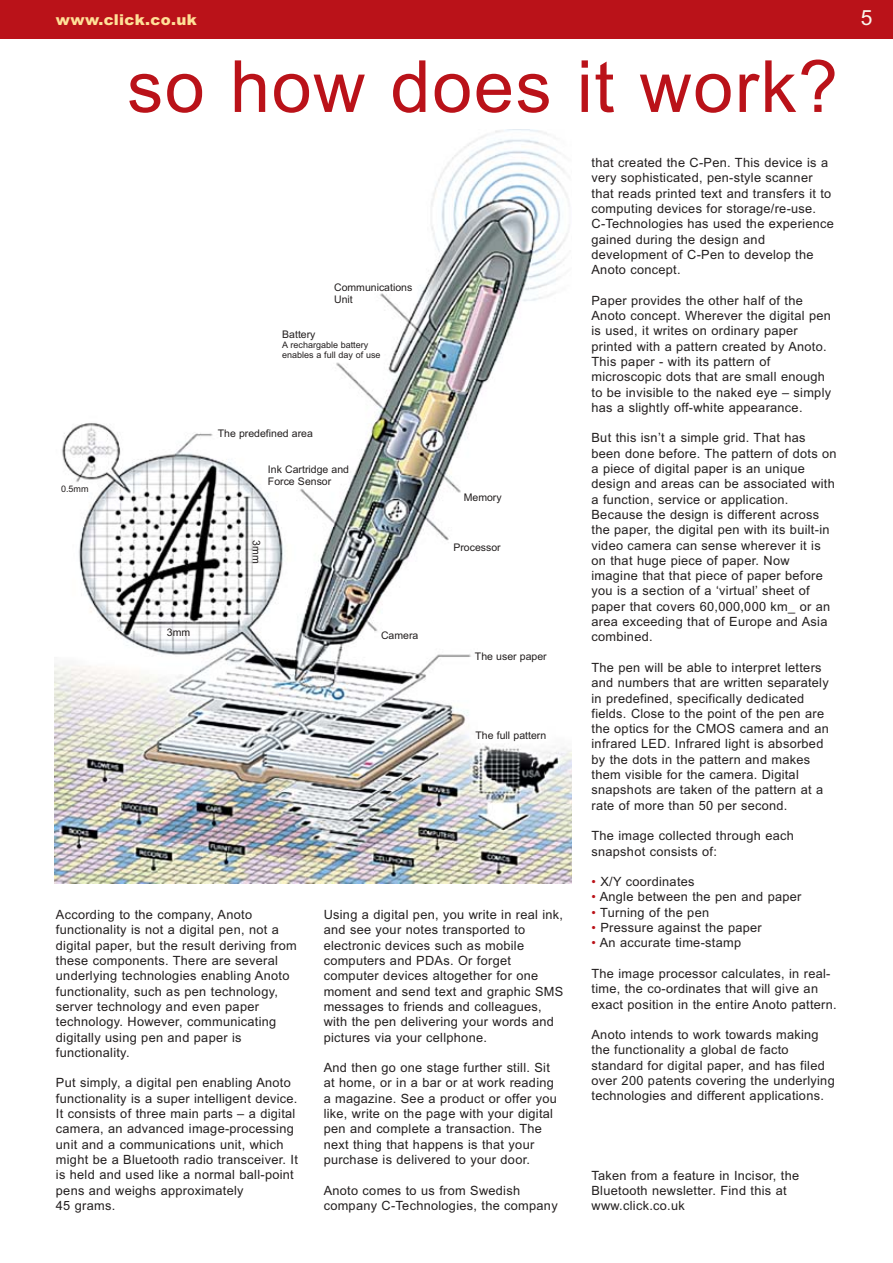
<style>
.page{position:relative;width:893px;height:1263px;background:#fff}
.page>*{position:absolute;margin:0;border:0;box-sizing:border-box;transform-origin:0 0}
.t1{font:72px "Arial";letter-spacing:.02em;color:#ba1219}
.t2{font:21px "Arial";color:#f9f7ed}
.t3{font:900 15px "Arial";letter-spacing:.025em;color:#ffe097}
.t4{font:12.75px/15.3px "Arial";letter-spacing:.02em;color:#231f1f}
.t5{font:10.5px/12px "Arial";color:#231f1f}
.t6{font:9px/9.8px "Arial";color:#231f1f}
.s1{color:#ba1219}
</style>
<div class="page">
<img style="left:55px;top:130px;width:517px;height:753px">
<div style="left:0;top:0;width:892px;height:38px;background:#ba1219"></div>
<p class="t3" style="left:56px;top:15px;width:142px">www.click.co.uk</p>
<h1 class="t1" style="left:127px;top:60px;width:712px">so how does it work?</h1>
<p class="t5" style="left:334px;top:282px;width:80px">Communications<br>Unit</p>
<p class="t5" style="left:282px;top:330px;width:35px">Battery</p>
<p class="t6" style="left:282px;top:341px;width:100px">A rechargable battery enables a full day of use</p>
<p class="t6" style="left:61px;top:484px;width:29px">0.5mm</p>
<p class="t5" style="left:167px;top:627px;width:25px">3mm</p>
<p class="t5" style="left:218px;top:428px;width:97px">The predefined area</p>
<p class="t5" style="left:268px;top:465px;width:83px">Ink Cartridge and<br>Force Sensor</p>
<p class="t5" style="left:261px;top:540px;width:25px;rotate:90deg">3mm</p>
<p class="t5" style="left:381px;top:631px;width:39px">Camera</p>
<p class="t5" style="left:464px;top:493px;width:39px">Memory</p>
<p class="t5" style="left:453px;top:542px;width:49px">Processor</p>
<p class="t5" style="left:475px;top:652px;width:73px">The user paper</p>
<p class="t5" style="left:475px;top:730px;width:72px">The full pattern</p>
<p class="t4" style="left:56px;top:908px;width:242px">According to the company, Anoto functionality is not a digital pen, not a digital paper, but the result deriving from these components. There are several underlying technologies enabling Anoto functionality, such as pen technology, server technology and even paper technology. However, communicating digitally using pen and paper is functionality.</p>
<p class="t4" style="left:56px;top:1077px;width:243px">Put simply, a digital pen enabling Anoto functionality is a super intelligent device.<br>It consists of three main parts – a digital camera, an advanced image-processing unit and a communications unit, which might be a Bluetooth radio transceiver. It is held and used like a normal ball-point pens and weighs approximately<br>45 grams.</p>
<p class="t4" style="left:324px;top:908px;width:241px">Using a digital pen, you write in real ink, and see your notes transported to electronic devices such as mobile computers and PDAs. Or forget computer devices altogether for one moment and send text and graphic SMS messages to friends and colleagues, with the pen delivering your words and pictures via your cellphone.</p>
<p class="t4" style="left:324px;top:1061px;width:235px">And then go one stage further still. Sit at home, or in a bar or at work reading a magazine. See a product or offer you like, write on the page with your digital pen and complete a transaction. The next thing that happens is that your purchase is delivered to your door.</p>
<p class="t4" style="left:324px;top:1184px;width:235px">Anoto comes to us from Swedish company C-Technologies, the company</p>
<p class="t4" style="left:591px;top:156px;width:244px">that created the C-Pen. This device is a very sophisticated, pen-style scanner that reads printed text and transfers it to computing devices for storage/re-use.<br>C-Technologies has used the experience gained during the design and development of C-Pen to develop the Anoto concept.</p>
<p class="t4" style="left:591px;top:294px;width:241px">Paper provides the other half of the Anoto concept. Wherever the digital pen is used, it writes on ordinary paper printed with a pattern created by Anoto.<br>This paper - with its pattern of microscopic dots that are small enough to be invisible to the naked eye – simply has a slightly off-white appearance.</p>
<p class="t4" style="left:591px;top:432px;width:247px">But this isn’t a simple grid. That has been done before. The pattern of dots on a piece of digital paper is an unique design and areas can be associated with a function, service or application.<br>Because the design is different across the paper, the digital pen with its built-in video camera can sense wherever it is on that huge piece of paper. Now imagine that that piece of paper before you is a section of a ‘virtual’ sheet of paper that covers 60,000,000 km_ or an area exceeding that of Europe and Asia combined.</p>
<p class="t4" style="left:591px;top:661px;width:239px">The pen will be able to interpret letters and numbers that are written separately in predefined, specifically dedicated fields. Close to the point of the pen are the optics for the CMOS camera and an infrared LED. Infrared light is absorbed by the dots in the pattern and makes them visible for the camera. Digital snapshots are taken of the pattern at a rate of more than 50 per second.</p>
<p class="t4" style="left:591px;top:829px;width:204px">The image collected through each snapshot consists of:</p>
<p class="t4" style="left:591px;top:875px;width:105px"><span class="s1">•</span> X/Y coordinates</p>
<p class="t4" style="left:591px;top:891px;width:211px"><span class="s1">•</span> Angle between the pen and paper</p>
<p class="t4" style="left:591px;top:906px;width:119px"><span class="s1">•</span> Turning of the pen</p>
<p class="t4" style="left:591px;top:921px;width:172px"><span class="s1">•</span> Pressure against the paper</p>
<p class="t4" style="left:591px;top:937px;width:151px"><span class="s1">•</span> An accurate time-stamp</p>
<p class="t4" style="left:591px;top:967px;width:247px">The image processor calculates, in real&shy;time, the co-ordinates that will give an exact position in the entire Anoto pattern.</p>
<p class="t4" style="left:591px;top:1028px;width:245px">Anoto intends to work towards making the functionality a global de facto standard for digital paper, and has filed over 200 patents covering the underlying technologies and different applications.</p>
<p class="t4" style="left:591px;top:1169px;width:209px">Taken from a feature in Incisor, the<br>Bluetooth newsletter. Find this at www.click.co.uk</p>
<h2 class="t2" style="left:860px;top:10px;width:13px">5</h2>
</div>
